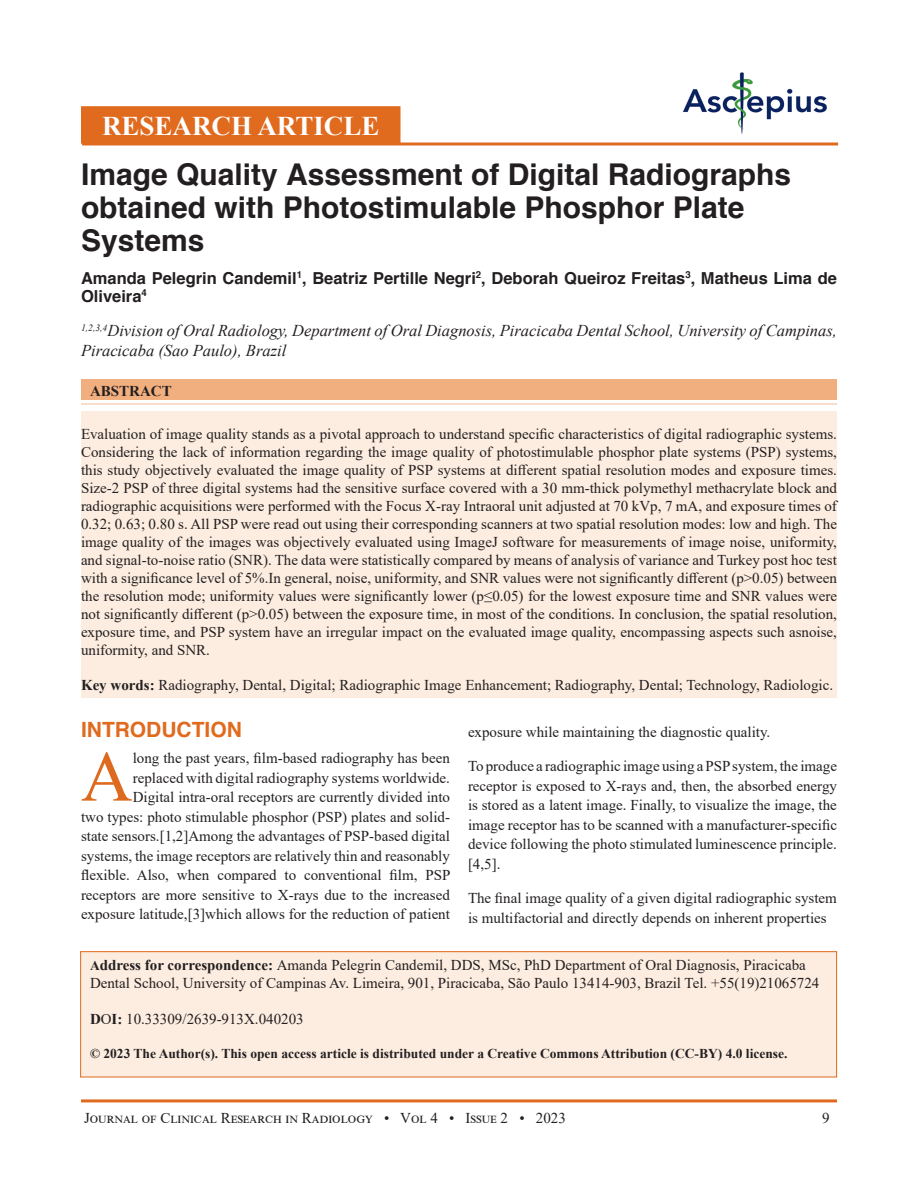
<style>
.page{position:relative;width:918px;height:1188px;background:#fff}
.page>*{position:absolute;margin:0;border:0;box-sizing:border-box;transform-origin:0 0}
.t1{font:71.7px "Times New Roman";color:#dd6a1e}
.t2{font:700 30px/33px "Helvetica";color:#231f20}
.t3{font:700 27px "Times New Roman";color:#fff}
.t4{font:700 21px "Helvetica";color:#e06a1e}
.t5{font:italic 16.5px/19.5px "Times New Roman";color:#231f20}
.t6{font:700 16.5px/18px "Helvetica";color:#231f20}
.t7{font:15px/19.5px "Times New Roman";color:#231f20;text-align:justify}
.t8{font:700 15px "Times New Roman";color:#231f20}
.t9{font:700 13.5px "Times New Roman";color:#231f20}
.s1{font-weight:700}
.s2{font-weight:700;font-size:13.5px}
</style>
<div class="page">
<hr style="left:81px;top:1099px;width:756px;height:3px;background:#e06a1e">
<img style="left:682px;top:72px;width:145px;height:62px">
<div style="left:82px;top:107px;width:318px;height:36px;background:#e06a1e"></div>
<div style="left:81px;top:106px;width:319px;height:38px;border:2px solid #e06a1e"></div>
<svg style="left:82px;top:142px;width:756px;height:4px;background:#e5874a"></svg>
<div style="left:81px;top:379px;width:756px;height:21px;background:#f1ae7e"></div>
<div style="left:81px;top:411px;width:756px;height:287px;background:#fcede0"></div>
<hr style="left:81px;top:403px;width:756px;height:2px;background:#f7d3b9">
<div style="left:81px;top:952px;width:756px;height:125px;background:#fcede0"></div>
<div style="left:80px;top:951px;width:757px;height:126px;border:1px solid #e06a1e"></div>
<p class="t3" style="left:102px;top:106px;width:279px">RESEARCH ARTICLE</p>
<p class="t2" style="left:81px;top:158px;width:712px">Image Quality Assessment of Digital Radiographs obtained with Photostimulable Phosphor Plate<br>Systems</p>
<p class="t6" style="left:81px;top:269px;width:757px">Amanda Pelegrin Candemil<sup>1</sup>, Beatriz Pertille Negri<sup>2</sup>, Deborah Queiroz Freitas<sup>3</sup>, Matheus Lima de<br>Oliveira<sup>4</sup></p>
<p class="t5" style="left:81px;top:320px;width:758px"><sup>1,2,3,4</sup>Division of Oral Radiology, Department of Oral Diagnosis, Piracicaba Dental School, University of Campinas,<br>Piracicaba (Sao Paulo), Brazil</p>
<p class="t8" style="left:90px;top:380px;width:83px">ABSTRACT</p>
<p class="t7" style="left:81px;top:425px;width:758px;line-height:18px">Evaluation of image quality stands as a pivotal approach to understand specific characteristics of digital radiographic systems.<br>Considering the lack of information regarding the image quality of photostimulable phosphor plate systems (PSP) systems, this study objectively evaluated the image quality of PSP systems at different spatial resolution modes and exposure times.<br>Size-2 PSP of three digital systems had the sensitive surface covered with a 30 mm-thick polymethyl methacrylate block and radiographic acquisitions were performed with the Focus X-ray Intraoral unit adjusted at 70 kVp, 7 mA, and exposure times of 0.32; 0.63; 0.80 s. All PSP were read out using their corresponding scanners at two spatial resolution modes: low and high. The image quality of the images was objectively evaluated using ImageJ software for measurements of image noise, uniformity, and signal-to-noise ratio (SNR). The data were statistically compared by means of analysis of variance and Turkey post hoc test with a significance level of 5%.In general, noise, uniformity, and SNR values were not significantly different (p&gt;0.05) between the resolution mode; uniformity values were significantly lower (p≤0.05) for the lowest exposure time and SNR values were not significantly different (p&gt;0.05) between the exposure time, in most of the conditions. In conclusion, the spatial resolution, exposure time, and PSP system have an irregular impact on the evaluated image quality, encompassing aspects such asnoise, uniformity, and SNR.</p>
<p class="t7" style="left:81px;top:675px;width:754px"><span class="s1">Key words:</span> Radiography, Dental, Digital; Radiographic Image Enhancement; Radiography, Dental; Technology, Radiologic.</p>
<p class="t4" style="left:81px;top:713px;width:162px">INTRODUCTION</p>
<p class="t1" style="left:81px;top:726px;width:53px">A</p>
<p class="t7" style="left:81px;top:748px;width:371px;text-align:right">long the past years, film-based radiography has been replaced with digital radiography systems worldwide.<br>Digital intra-oral receptors are currently divided into<br>two types: photo stimulable phosphor (PSP) plates and solid&shy;state sensors.[1,2]Among the advantages of PSP-based digital systems, the image receptors are relatively thin and reasonably flexible. Also, when compared to conventional film, PSP receptors are more sensitive to X-rays due to the increased exposure latitude,[3]which allows for the reduction of patient</p>
<p class="t7" style="left:468px;top:722px;width:304px">exposure while maintaining the diagnostic quality.</p>
<p class="t7" style="left:468px;top:756px;width:371px">To produce a radiographic image using a PSP system, the image receptor is exposed to X-rays and, then, the absorbed energy is stored as a latent image. Finally, to visualize the image, the image receptor has to be scanned with a manufacturer-specific device following the photo stimulated luminescence principle. [4,5].</p>
<p class="t7" style="left:468px;top:888px;width:370px">The final image quality of a given digital radiographic system is multifactorial and directly depends on inherent properties</p>
<p class="t7" style="left:90px;top:955px;width:731px;line-height:18px"><span class="s2">A</span><span class="s1">ddress for correspondence:</span> Amanda Pelegrin Candemil, DDS, MSc, PhD Department of Oral Diagnosis, Piracicaba<br>Dental School, University of Campinas Av. Limeira, 901, Piracicaba, São Paulo 13414-903, Brazil Tel. +55(19)21065724</p>
<p class="t7" style="left:90px;top:1009px;width:215px"><span class="s1">D</span>O<span class="s1">I:</span> 10.33309/2639-913X.040203</p>
<p class="t9" style="left:90px;top:1044px;width:699px">© 2023 The Author(s). This open access article is distributed under a Creative Commons Attribution (CC-BY) 4.0 license.</p>
<p class="t7" style="left:84px;top:1107px;width:483px">Journal of Clinical Research in Radiology • Vol 4 • Issue 2 • 2023</p>
<p class="t7" style="left:822px;top:1108px;width:9px">9</p>
</div>
